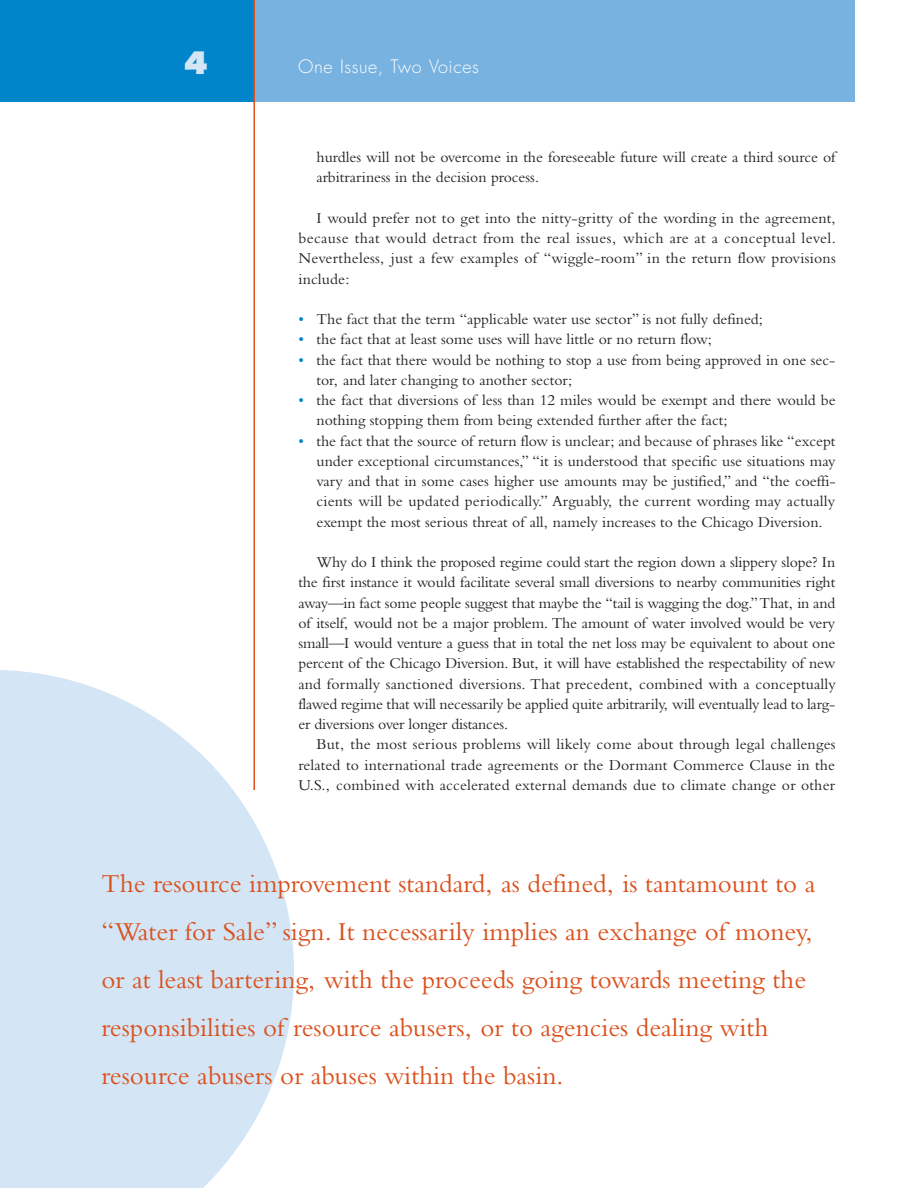
<style>
.page{position:relative;width:918px;height:1188px;background:#fff}
.page>*{position:absolute;margin:0;border:0;box-sizing:border-box;transform-origin:0 0}
.t1{font:800 30px "Futura";color:#d4e5f5}
.t2{font:27px/48px "Bembo";color:#da511d}
.t3{font:300 18px "Futura";letter-spacing:.03em;color:#fff}
.t4{font:15.75px/20.2px "Bembo";color:#231f20;text-align:justify}
.s1{color:#0084ca}
</style>
<div class="page">
<svg style="left:0;top:670px;width:294px;height:518px;fill:#d4e5f5"></svg>
<div style="left:0;top:0;width:854px;height:101px;background:#78b2e0"></div>
<div style="left:0;top:0;width:255px;height:101px;background:#0084ca"></div>
<hr style="left:253px;top:0;width:2px;height:790px;background:#da511d">
<h1 class="t1" style="left:184px;top:50px;width:26px">4</h1>
<p class="t3" style="left:298px;top:58px;width:182px">One Issue, Two Voices</p>
<p class="t4" style="left:316px;top:149px;width:521px">hurdles will not be overcome in the foreseeable future will create a third source of arbitrariness in the decision process.</p>
<p class="t4" style="left:299px;top:209px;width:539px;text-indent:18px">I would prefer not to get into the nitty-gritty of the wording in the agreement, because that would detract from the real issues, which are at a conceptual level.<br>Nevertheless, just a few examples of “wiggle-room” in the return flow provisions include:</p>
<p class="t4" style="left:299px;top:311px;width:466px"><span class="s1">•</span> The fact that the term “applicable water use sector” is not fully defined;</p>
<p class="t4" style="left:299px;top:331px;width:415px"><span class="s1">•</span> the fact that at least some uses will have little or no return flow;</p>
<p class="t4" style="left:317px;top:351px;width:521px;text-indent:-18px"><span class="s1">•</span> the fact that there would be nothing to stop a use from being approved in one sec&shy;tor, and later changing to another sector;</p>
<p class="t4" style="left:317px;top:392px;width:521px;text-indent:-18px"><span class="s1">•</span> the fact that diversions of less than 12 miles would be exempt and there would be nothing stopping them from being extended further after the fact;</p>
<p class="t4" style="left:317px;top:432px;width:521px;text-indent:-18px"><span class="s1">•</span> the fact that the source of return flow is unclear; and because of phrases like “except under exceptional circumstances,” “it is understood that specific use situations may vary and that in some cases higher use amounts may be justified,” and “the coeffi&shy;cients will be updated periodically.” Arguably, the current wording may actually exempt the most serious threat of all, namely increases to the Chicago Diversion.</p>
<p class="t4" style="left:299px;top:554px;width:539px;text-indent:18px">Why do I think the proposed regime could start the region down a slippery slope? In the first instance it would facilitate several small diversions to nearby communities right away—in fact some people suggest that maybe the “tail is wagging the dog.”That, in and of itself, would not be a major problem. The amount of water involved would be very small—I would venture a guess that in total the net loss may be equivalent to about one percent of the Chicago Diversion. But, it will have established the respectability of new and formally sanctioned diversions. That precedent, combined with a conceptually flawed regime that will necessarily be applied quite arbitrarily, will eventually lead to larg&shy;er diversions over longer distances.</p>
<p class="t4" style="left:299px;top:736px;width:539px;text-indent:18px">But, the most serious problems will likely come about through legal challenges related to international trade agreements or the Dormant Commerce Clause in the U.S., combined with accelerated external demands due to climate change or other</p>
<p class="t2" style="left:101px;top:862px;width:716px">The resource improvement standard, as defined, is tantamount to a “Water for Sale” sign. It necessarily implies an exchange of money, or at least bartering, with the proceeds going towards meeting the responsibilities of resource abusers, or to agencies dealing with resource abusers or abuses within the basin.</p>
</div>
